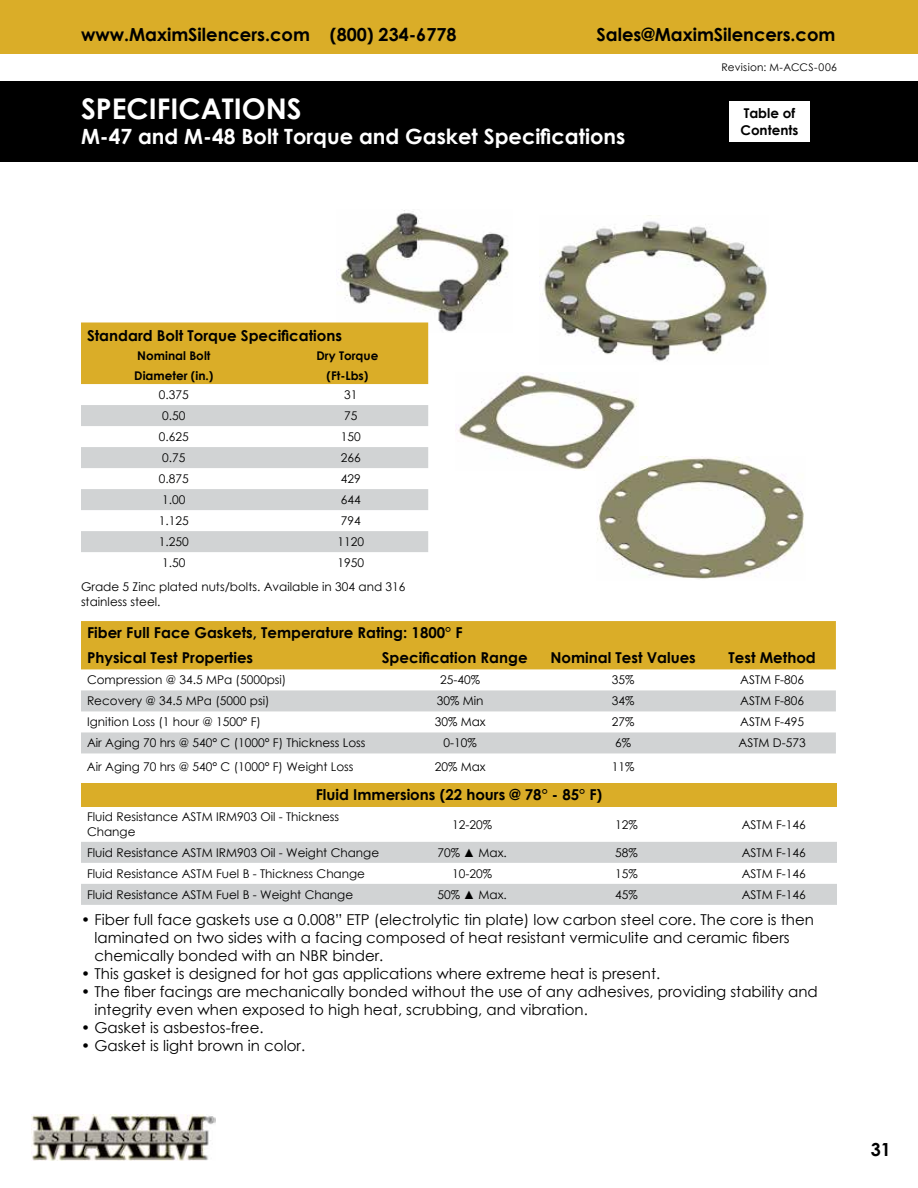
<style>
.page{position:relative;width:918px;height:1188px;background:#fff}
.page>*{position:absolute;margin:0;border:0;box-sizing:border-box;transform-origin:0 0}
.t1{font:700 28.5px "Century Gothic";color:#fff}
.t2{font:700 21px "Century Gothic";color:#fff}
.t3{font:700 18px "Century Gothic";color:#000}
.t4{font:15px/18px "Century Gothic";color:#000}
.t5{font:700 15px/25px "Century Gothic";color:#000}
.t6{font:700 13.5px/16.2px "Century Gothic";color:#000}
.t7{font:12px/14.4px "Century Gothic";color:#000}
.t8{font:700 12px "Century Gothic";color:#000}
.t9{font:10.5px "Century Gothic";letter-spacing:.025em;color:#000}
</style>
<div class="page">
<img style="left:597px;top:456px;width:207px;height:123px">
<img style="left:542px;top:221px;width:225px;height:140px">
<img style="left:337px;top:210px;width:172px;height:122px">
<img style="left:456px;top:373px;width:183px;height:97px">
<div style="left:0;top:0;width:918px;height:54px;background:#daad28"></div>
<div style="left:0;top:81px;width:918px;height:81px;background:#000"></div>
<img style="left:31px;top:1114px;width:185px;height:47px">
<div style="left:81px;top:621px;width:755px;height:48px;background:#daad28"></div>
<svg style="left:81px;top:690px;width:755px;height:63px;fill:#d1d3d4"></svg>
<div style="left:81px;top:783px;width:756px;height:23px;background:#daad28"></div>
<svg style="left:81px;top:842px;width:756px;height:63px;fill:#d1d3d4"></svg>
<div style="left:81px;top:322px;width:347px;height:62px;background:#daad28"></div>
<svg style="left:81px;top:405px;width:347px;height:147px;fill:#d1d3d4"></svg>
<div style="left:729px;top:101px;width:81px;height:41px;background:#fff"></div>
<h3 class="t3" style="left:81px;top:20px;width:377px">www.MaximSilencers.com (800) 234-6778</h3>
<h3 class="t3" style="left:597px;top:20px;width:240px">Sales@MaximSilencers.com</h3>
<p class="t9" style="left:722px;top:60px;width:117px">Revision: M-ACCS-006</p>
<h1 class="t1" style="left:81px;top:87px;width:222px">SPECIFICATIONS</h1>
<h2 class="t2" style="left:81px;top:121px;width:546px">M-47 and M-48 Bolt Torque and Gasket Specifications</h2>
<p class="t6" style="left:740px;top:105px;width:60px">Table of<br>Contents</p>
<p class="t5" style="left:87px;top:322px;width:257px">Standard Bolt Torque Specifications</p>
<p class="t8" style="left:137px;top:347px;width:75px">Nominal Bolt</p>
<p class="t8" style="left:317px;top:347px;width:63px">Dry Torque</p>
<p class="t8" style="left:134px;top:366px;width:81px">Diameter (in.)</p>
<p class="t8" style="left:326px;top:366px;width:44px">(Ft-Lbs)</p>
<p class="t7" style="left:159px;top:387px;width:31px">0.375</p>
<p class="t7" style="left:344px;top:387px;width:15px">31</p>
<p class="t7" style="left:162px;top:408px;width:25px">0.50</p>
<p class="t7" style="left:344px;top:408px;width:15px">75</p>
<p class="t7" style="left:159px;top:429px;width:31px">0.625</p>
<p class="t7" style="left:341px;top:429px;width:21px">150</p>
<p class="t7" style="left:162px;top:450px;width:25px">0.75</p>
<p class="t7" style="left:341px;top:450px;width:21px">266</p>
<p class="t7" style="left:159px;top:471px;width:31px">0.875</p>
<p class="t7" style="left:341px;top:471px;width:21px">429</p>
<p class="t7" style="left:162px;top:492px;width:25px">1.00</p>
<p class="t7" style="left:341px;top:492px;width:21px">644</p>
<p class="t7" style="left:159px;top:513px;width:31px">1.125</p>
<p class="t7" style="left:341px;top:513px;width:21px">794</p>
<p class="t7" style="left:159px;top:534px;width:31px">1.250</p>
<p class="t7" style="left:338px;top:534px;width:28px">1120</p>
<p class="t7" style="left:162px;top:555px;width:25px">1.50</p>
<p class="t7" style="left:338px;top:555px;width:28px">1950</p>
<p class="t7" style="left:81px;top:580px;width:326px">Grade 5 Zinc plated nuts/bolts. Available in 304 and 316 stainless steel.</p>
<p class="t5" style="left:87px;top:620px;width:377px">Fiber Full Face Gaskets, Temperature Rating: 1800° F<br>Physical Test Properties</p>
<p class="t5" style="left:382px;top:645px;width:147px">Specification Range</p>
<p class="t5" style="left:550px;top:645px;width:147px">Nominal Test Values</p>
<p class="t5" style="left:729px;top:645px;width:89px">Test Method</p>
<p class="t7" style="left:87px;top:673px;width:201px">Compression @ 34.5 MPa (5000psi)</p>
<p class="t7" style="left:440px;top:673px;width:41px">25-40%</p>
<p class="t7" style="left:612px;top:673px;width:24px">35%</p>
<p class="t7" style="left:740px;top:673px;width:66px">ASTM F-806</p>
<p class="t7" style="left:87px;top:694px;width:184px">Recovery @ 34.5 MPa (5000 psi)</p>
<p class="t7" style="left:437px;top:694px;width:48px">30% Min</p>
<p class="t7" style="left:612px;top:694px;width:24px">34%</p>
<p class="t7" style="left:740px;top:694px;width:66px">ASTM F-806</p>
<p class="t7" style="left:87px;top:715px;width:176px">Ignition Loss (1 hour @ 1500° F)</p>
<p class="t7" style="left:435px;top:715px;width:52px">30% Max</p>
<p class="t7" style="left:612px;top:715px;width:24px">27%</p>
<p class="t7" style="left:740px;top:715px;width:66px">ASTM F-495</p>
<p class="t7" style="left:87px;top:736px;width:280px">Air Aging 70 hrs @ 540° C (1000° F) Thickness Loss</p>
<p class="t7" style="left:444px;top:736px;width:35px">0-10%</p>
<p class="t7" style="left:615px;top:736px;width:17px">6%</p>
<p class="t7" style="left:739px;top:736px;width:69px">ASTM D-573</p>
<p class="t7" style="left:87px;top:759px;width:268px">Air Aging 70 hrs @ 540° C (1000° F) Weight Loss</p>
<p class="t7" style="left:435px;top:759px;width:52px">20% Max</p>
<p class="t7" style="left:612px;top:759px;width:24px">11%</p>
<p class="t5" style="left:316px;top:782px;width:288px">Fluid Immersions (22 hours @ 78° - 85° F)</p>
<p class="t7" style="left:87px;top:810px;width:254px">Fluid Resistance ASTM IRM903 Oil - Thickness<br>Change</p>
<p class="t7" style="left:452px;top:817px;width:41px">12-20%</p>
<p class="t7" style="left:615px;top:817px;width:24px">12%</p>
<p class="t7" style="left:742px;top:817px;width:66px">ASTM F-146</p>
<p class="t7" style="left:87px;top:845px;width:294px">Fluid Resistance ASTM IRM903 Oil - Weight Change</p>
<p class="t7" style="left:437px;top:845px;width:71px">70% ▲ Max.</p>
<p class="t7" style="left:615px;top:845px;width:24px">58%</p>
<p class="t7" style="left:742px;top:845px;width:66px">ASTM F-146</p>
<p class="t7" style="left:87px;top:866px;width:280px">Fluid Resistance ASTM Fuel B - Thickness Change</p>
<p class="t7" style="left:452px;top:866px;width:41px">10-20%</p>
<p class="t7" style="left:615px;top:866px;width:24px">15%</p>
<p class="t7" style="left:742px;top:866px;width:66px">ASTM F-146</p>
<p class="t7" style="left:87px;top:887px;width:268px">Fluid Resistance ASTM Fuel B - Weight Change</p>
<p class="t7" style="left:437px;top:887px;width:71px">50% ▲ Max.</p>
<p class="t7" style="left:615px;top:887px;width:24px">45%</p>
<p class="t7" style="left:742px;top:887px;width:66px">ASTM F-146</p>
<p class="t4" style="left:94px;top:910px;width:721px;text-indent:-14px">• Fiber full face gaskets use a 0.008” ETP (electrolytic tin plate) low carbon steel core. The core is then laminated on two sides with a facing composed of heat resistant vermiculite and ceramic fibers chemically bonded with an NBR binder.</p>
<p class="t4" style="left:81px;top:964px;width:581px">• This gasket is designed for hot gas applications where extreme heat is present.</p>
<p class="t4" style="left:94px;top:982px;width:725px;text-indent:-14px">• The fiber facings are mechanically bonded without the use of any adhesives, providing stability and integrity even when exposed to high heat, scrubbing, and vibration.</p>
<p class="t4" style="left:81px;top:1018px;width:184px">• Gasket is asbestos-free.</p>
<p class="t4" style="left:81px;top:1036px;width:226px">• Gasket is light brown in color.</p>
<h3 class="t3" style="left:871px;top:1135px;width:22px">31</h3>
</div>
